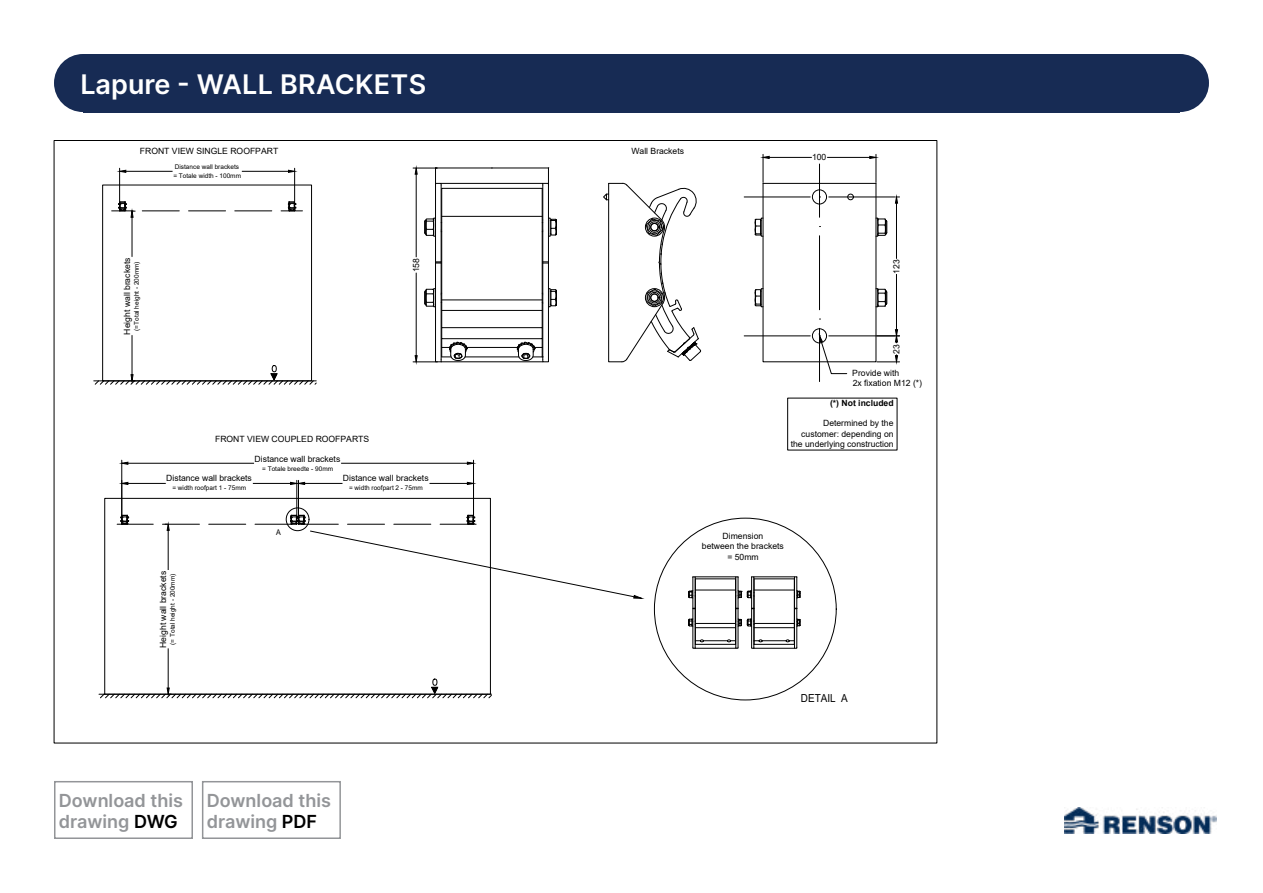
<style>
.page{position:relative;width:1263px;height:893px;background:#fff}
.page>*{position:absolute;margin:0;border:0;box-sizing:border-box;transform-origin:0 0}
.t1{font:600 27px "Inter";letter-spacing:.01em;color:#fff}
.t2{font:600 18px/21.6px "Inter";color:#939598}
.t3{font:11.1px "Arial";color:#000;scale:.9 1}
.t4{font:8.55px/10.4px "Arial";color:#000}
.t5{font:700 8.55px "Arial";color:#000}
.t6{font:7.95px "Arial";color:#000;scale:.9 1}
.t7{font:6.45px/8.2px "Arial";color:#000}
.s1{color:#000}
</style>
<div class="page">
<div style="left:54px;top:781px;width:139px;height:58px;border:2px solid #939598"></div>
<div style="left:202px;top:781px;width:139px;height:58px;border:2px solid #939598"></div>
<div style="left:83px;top:54px;width:1097px;height:58px;background:#172b54"></div>
<div style="left:1151px;top:54px;width:58px;height:58px;background:#172b54;border-radius:50%"></div>
<div style="left:54px;top:54px;width:58px;height:58px;background:#172b54;border-radius:50%"></div>
<img style="left:1064px;top:807px;width:152px;height:27px">
<svg style="left:105px;top:498px;width:385px;height:181px"></svg>
<hr style="left:441px;top:362px;width:102px;height:1px;background:#000">
<hr style="left:441px;top:295px;width:1px;height:64px;background:#000">
<hr style="left:548px;top:303px;width:1px;height:56px;background:#000">
<hr style="left:542px;top:303px;width:1px;height:56px;background:#000">
<hr style="left:435px;top:295px;width:1px;height:64px;background:#000">
<hr style="left:465px;top:357px;width:54px;height:1px;background:#000">
<div style="left:442px;top:328px;width:100px;height:11px;border:1px solid #000"></div>
<hr style="left:466px;top:347px;width:51px;height:1px;background:#000">
<svg style="left:517px;top:339px;width:31px;height:23px"></svg>
<svg style="left:603px;top:183px;width:98px;height:179px"></svg>
<div style="left:812px;top:329px;width:15px;height:14px;border:1px solid #000;border-radius:50%"></div>
<div style="left:812px;top:190px;width:15px;height:14px;border:1px solid #000;border-radius:50%"></div>
<svg style="left:755px;top:218px;width:8px;height:18px"></svg>
<svg style="left:755px;top:289px;width:8px;height:18px"></svg>
<svg style="left:876px;top:218px;width:11px;height:18px"></svg>
<svg style="left:876px;top:289px;width:11px;height:18px"></svg>
<svg style="left:848px;top:194px;width:5px;height:6px"></svg>
<div style="left:286px;top:507px;width:23px;height:24px;border:1px solid #000;border-radius:50%"></div>
<hr style="left:695px;top:648px;width:41px;height:1px;background:#000">
<hr style="left:754px;top:648px;width:40px;height:1px;background:#000">
<svg style="left:688px;top:577px;width:113px;height:71px"></svg>
<hr style="left:94px;top:381px;width:222px;height:1px;background:#000">
<hr style="left:99px;top:694px;width:392px;height:1px;background:#000">
<hr style="left:117px;top:524px;width:36px;height:1px;background:#000">
<hr style="left:162px;top:524px;width:37px;height:1px;background:#000">
<hr style="left:209px;top:524px;width:37px;height:1px;background:#000">
<hr style="left:255px;top:524px;width:37px;height:1px;background:#000">
<hr style="left:744px;top:197px;width:66px;height:1px;background:#000">
<hr style="left:829px;top:197px;width:66px;height:1px;background:#000">
<hr style="left:744px;top:336px;width:66px;height:1px;background:#000">
<hr style="left:829px;top:336px;width:66px;height:1px;background:#000">
<hr style="left:819px;top:328px;width:1px;height:54px;background:#000">
<hr style="left:819px;top:236px;width:1px;height:74px;background:#000">
<hr style="left:819px;top:164px;width:1px;height:53px;background:#000">
<hr style="left:119px;top:168px;width:1px;height:33px;background:#000">
<hr style="left:294px;top:168px;width:1px;height:33px;background:#000">
<hr style="left:126px;top:171px;width:47px;height:1px;background:#000">
<hr style="left:242px;top:171px;width:46px;height:1px;background:#000">
<svg style="left:119px;top:170px;width:8px;height:3px"></svg>
<svg style="left:288px;top:170px;width:7px;height:3px"></svg>
<svg style="left:95px;top:185px;width:221px;height:199px"></svg>
<hr style="left:416px;top:272px;width:1px;height:84px;background:#000">
<svg style="left:413px;top:339px;width:54px;height:24px"></svg>
<svg style="left:412px;top:167px;width:145px;height:161px"></svg>
<hr style="left:769px;top:157px;width:43px;height:1px;background:#000">
<hr style="left:827px;top:157px;width:43px;height:1px;background:#000">
<svg style="left:762px;top:154px;width:8px;height:28px"></svg>
<svg style="left:869px;top:154px;width:8px;height:28px"></svg>
<hr style="left:896px;top:274px;width:1px;height:56px;background:#000">
<hr style="left:896px;top:203px;width:1px;height:56px;background:#000">
<svg style="left:877px;top:329px;width:23px;height:34px"></svg>
<svg style="left:895px;top:196px;width:4px;height:8px"></svg>
<svg style="left:820px;top:335px;width:27px;height:39px"></svg>
<hr style="left:122px;top:460px;width:1px;height:58px;background:#000">
<hr style="left:473px;top:460px;width:1px;height:58px;background:#000">
<hr style="left:128px;top:463px;width:126px;height:1px;background:#000">
<hr style="left:341px;top:463px;width:126px;height:1px;background:#000">
<svg style="left:121px;top:461px;width:8px;height:4px"></svg>
<svg style="left:467px;top:461px;width:6px;height:4px"></svg>
<hr style="left:297px;top:480px;width:1px;height:35px;background:#000">
<hr style="left:128px;top:483px;width:38px;height:1px;background:#000">
<svg style="left:121px;top:482px;width:8px;height:3px"></svg>
<hr style="left:298px;top:480px;width:1px;height:35px;background:#000">
<hr style="left:429px;top:483px;width:38px;height:1px;background:#000">
<svg style="left:467px;top:482px;width:6px;height:3px"></svg>
<svg style="left:166px;top:462px;width:264px;height:31px"></svg>
<hr style="left:168px;top:648px;width:1px;height:40px;background:#000">
<hr style="left:168px;top:530px;width:1px;height:40px;background:#000">
<svg style="left:100px;top:679px;width:392px;height:19px"></svg>
<svg style="left:165px;top:523px;width:5px;height:8px"></svg>
<svg style="left:159px;top:570px;width:19px;height:79px"></svg>
<svg style="left:290px;top:515px;width:352px;height:84px"></svg>
<h1 class="t1" style="left:80px;top:64px;width:347px">Lapure - WALL BRACKETS</h1>
<p class="t4" style="left:140px;top:146px;width:140px">FRONT VIEW SINGLE ROOFPART</p>
<p class="t7" style="left:173px;top:163px;width:69px">Distance wall brackets = Totale width - 100mm</p>
<p class="t4" style="left:122px;top:335px;width:79px;rotate:-90deg">Height wall brackets</p>
<p class="t7" style="left:132px;top:331px;width:71px;rotate:-90deg">(=Total height - 200mm)</p>
<p class="t4" style="left:411px;top:272px;width:16px;rotate:-90deg">158</p>
<p class="t4" style="left:215px;top:433px;width:156px">FRONT VIEW COUPLED ROOFPARTS</p>
<p class="t4" style="left:255px;top:454px;width:87px">Distance wall brackets</p>
<p class="t7" style="left:262px;top:464px;width:72px">= Totale breedte - 90mm</p>
<p class="t4" style="left:166px;top:473px;width:87px">Distance wall brackets</p>
<p class="t7" style="left:172px;top:484px;width:75px">= width roofpart 1 - 75mm</p>
<p class="t4" style="left:343px;top:473px;width:87px">Distance wall brackets</p>
<p class="t7" style="left:349px;top:484px;width:75px">= width roofpart 2 - 75mm</p>
<p class="t4" style="left:158px;top:648px;width:79px;rotate:-90deg">Height wall brackets</p>
<p class="t7" style="left:169px;top:645px;width:72px;rotate:-90deg">(= Total height - 200mm)</p>
<p class="t6" style="left:276px;top:526px;width:7px">A</p>
<h2 class="t2" style="left:59px;top:789px;width:126px">Download this drawing <span class="s1">DWG</span></h2>
<h2 class="t2" style="left:207px;top:789px;width:126px">Download this drawing <span class="s1">PDF</span></h2>
<p class="t4" style="left:631px;top:146px;width:54px">Wall Brackets</p>
<p class="t4" style="left:812px;top:152px;width:16px">100</p>
<p class="t4" style="left:891px;top:274px;width:16px;rotate:-90deg">123</p>
<p class="t4" style="left:891px;top:354px;width:11px;rotate:-90deg">23</p>
<p class="t4" style="left:852px;top:367px;width:71px">Provide with<br>2x fixation M12 (*)</p>
<p class="t5" style="left:830px;top:397px;width:65px">(*) Not included</p>
<p class="t4" style="left:791px;top:418px;width:105px;text-align:right">Determined by the customer: depending on the underlying construction</p>
<p class="t4" style="left:702px;top:531px;width:83px;text-align:center">Dimension<br>between the brackets = 50mm</p>
<p class="t3" style="left:801px;top:690px;width:54px">DETAIL A</p>
</div>
